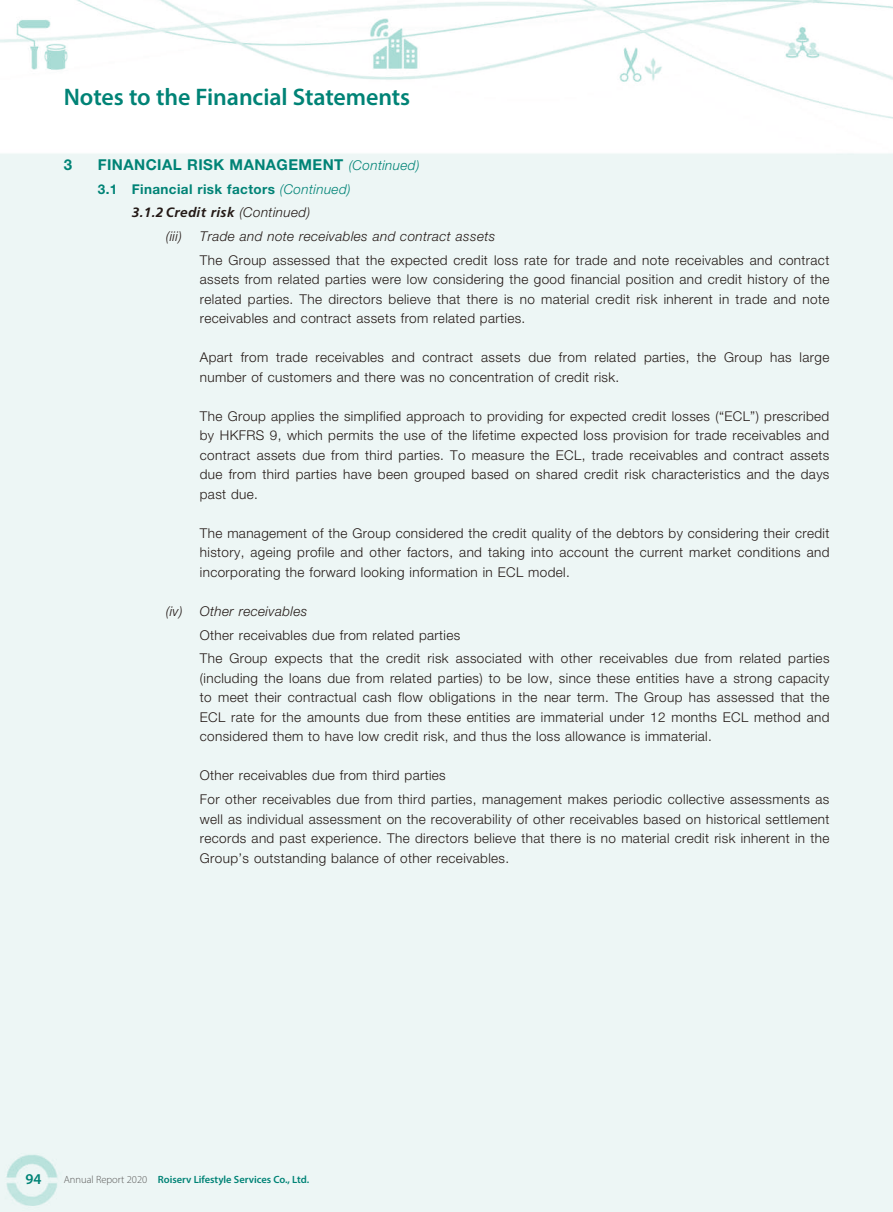
<style>
.page{position:relative;width:893px;height:1212px;background:#fff}
.page>*{position:absolute;margin:0;border:0;box-sizing:border-box;transform-origin:0 0}
.t1{font:600 24px "Myriad Pro";letter-spacing:-.005em;color:#008376}
.t2{font:700 15px "Helvetica Neue LT Std";letter-spacing:.03em;color:#008376}
.t3{font:600 15px "Myriad Pro";color:#008376}
.t4{font:300 13.5px/19.5px "Helvetica Neue LT Std";letter-spacing:.03em;color:#231916;text-align:justify}
.t5{font:italic 300 13.5px "Helvetica Neue LT Std";letter-spacing:.03em;color:#231916}
.t6{font:700 13.5px "Helvetica Neue LT Std";letter-spacing:.03em;color:#008376}
.t7{font:italic 700 13.5px "Frutiger LT Std";letter-spacing:.03em;color:#231916}
.t8{font:600 10.5px "Myriad Pro";color:#008376}
.s1{font-weight:300;font-style:italic;font-size:13.5px}
.s2{font-weight:300;font-style:italic}
.s3{font-family:"Helvetica Neue LT Std";font-weight:300}
.s4{font-weight:300;color:#595857}
</style>
<div class="page">
<h1 class="t1" style="left:64px;top:82px;width:348px">Notes to the Financial Statements</h1>
<p class="t2" style="left:64px;top:155px;width:10px">3</p>
<p class="t2" style="left:98px;top:155px;width:323px">FINANCIAL RISK MANAGEMENT <span class="s1">(Continued)</span></p>
<p class="t6" style="left:98px;top:180px;width:254px">3.1 Financial risk factors <span class="s2">(Continued)</span></p>
<p class="t7" style="left:132px;top:205px;width:180px">3.1.2 Credit risk <span class="s3">(Continued)</span></p>
<p class="t5" style="left:166px;top:228px;width:17px">(iii)</p>
<p class="t5" style="left:200px;top:228px;width:297px">Trade and note receivables and contract assets</p>
<p class="t4" style="left:200px;top:250px;width:631px">The Group assessed that the expected credit loss rate for trade and note receivables and contract assets from related parties were low considering the good financial position and credit history of the related parties. The directors believe that there is no material credit risk inherent in trade and note receivables and contract assets from related parties.</p>
<p class="t4" style="left:200px;top:347px;width:631px">Apart from trade receivables and contract assets due from related parties, the Group has large number of customers and there was no concentration of credit risk.</p>
<p class="t4" style="left:200px;top:406px;width:631px">The Group applies the simplified approach to providing for expected credit losses (“ECL”) prescribed by HKFRS 9, which permits the use of the lifetime expected loss provision for trade receivables and contract assets due from third parties. To measure the ECL, trade receivables and contract assets due from third parties have been grouped based on shared credit risk characteristics and the days past due.</p>
<p class="t4" style="left:200px;top:523px;width:631px">The management of the Group considered the credit quality of the debtors by considering their credit history, ageing profile and other factors, and taking into account the current market conditions and incorporating the forward looking information in ECL model.</p>
<p class="t5" style="left:166px;top:603px;width:143px">(iv) Other receivables</p>
<p class="t4" style="left:200px;top:623px;width:631px;line-height:23.7px">Other receivables due from related parties<br>The Group expects that the credit risk associated with other receivables due from related parties</p>
<p class="t4" style="left:200px;top:668px;width:631px">(including the loans due from related parties) to be low, since these entities have a strong capacity to meet their contractual cash flow obligations in the near term. The Group has assessed that the ECL rate for the amounts due from these entities are immaterial under 12 months ECL method and considered them to have low credit risk, and thus the loss allowance is immaterial.</p>
<p class="t4" style="left:200px;top:763px;width:631px;line-height:23.7px">Other receivables due from third parties<br>For other receivables due from third parties, management makes periodic collective assessments as</p>
<p class="t4" style="left:200px;top:809px;width:631px">well as individual assessment on the recoverability of other receivables based on historical settlement records and past experience. The directors believe that there is no material credit risk inherent in the Group’s outstanding balance of other receivables.</p>
<p class="t3" style="left:25px;top:1170px;width:18px">94</p>
<p class="t8" style="left:64px;top:1172px;width:247px"><span class="s4">Annual Report 2020</span> Roiserv Lifestyle Services Co., Ltd.</p>
</div>
